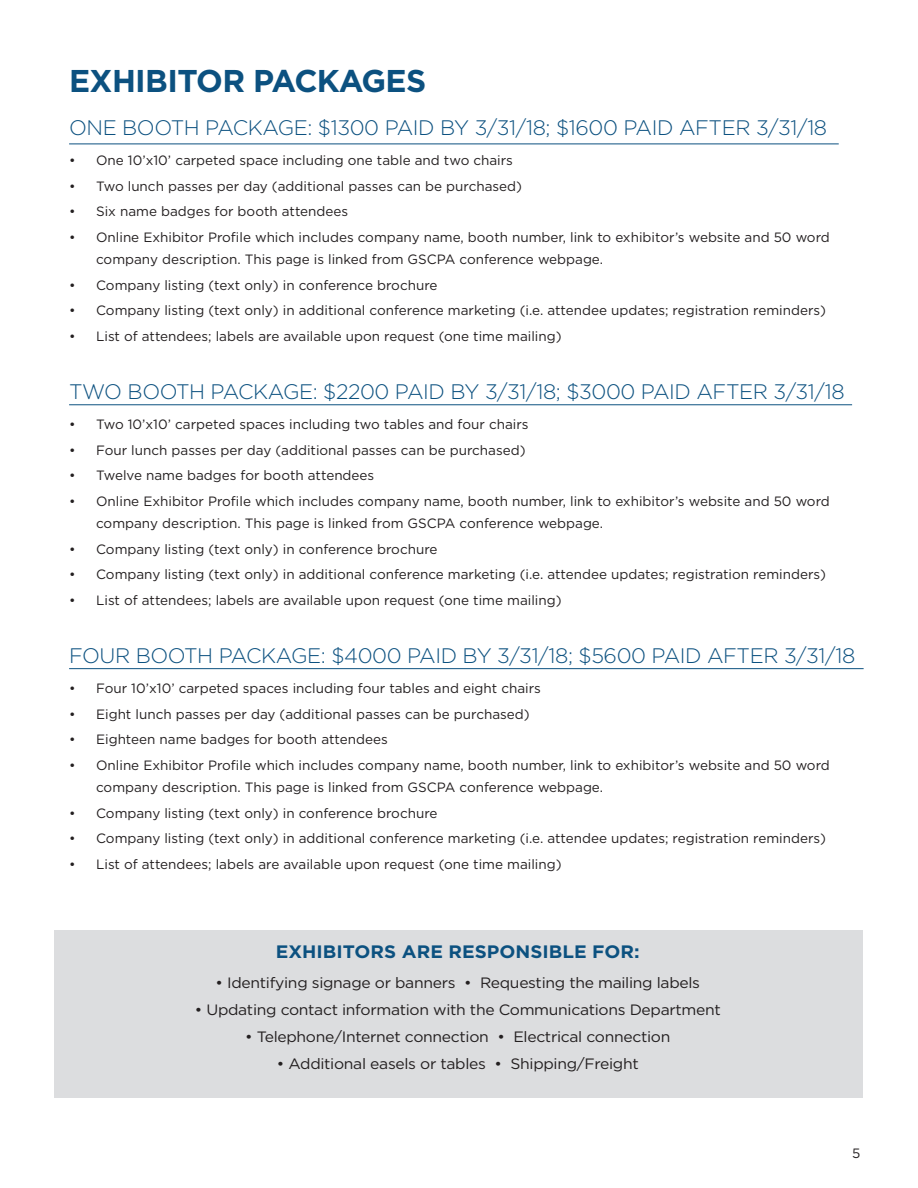
<style>
.page{position:relative;width:918px;height:1188px;background:#fff}
.page>*{position:absolute;margin:0;border:0;box-sizing:border-box;transform-origin:0 0}
.t1{font:700 31.5px "Gotham";letter-spacing:-.02em;color:#0c5180}
.t2{font:300 21px "Gotham";letter-spacing:-.02em;color:#0c5180}
.t3{font:700 18px "Gotham";color:#0c5180;scale:1.05 1}
.t4{font:15px "Gotham";letter-spacing:-.02em;color:#231f20;scale:1.05 1}
.t5{font:13.5px/22.5px "Gotham";color:#231f20}
</style>
<div class="page">
<div style="left:54px;top:930px;width:809px;height:168px;background:#dcdddf"></div>
<hr style="left:69px;top:144px;width:770px;height:1px;background:#0c5180">
<hr style="left:69px;top:404px;width:783px;height:1px;background:#0c5180">
<hr style="left:69px;top:668px;width:795px;height:1px;background:#0c5180">
<h1 class="t1" style="left:69px;top:60px;width:359px">EXHIBITOR PACKAGES</h1>
<h2 class="t2" style="left:69px;top:115px;width:760px">ONE BOOTH PACKAGE: $1300 PAID BY 3/31/18; $1600 PAID AFTER 3/31/18</h2>
<p class="t5" style="left:69px;top:149px;width:445px">• One 10’x10’ carpeted space including one table and two chairs</p>
<p class="t5" style="left:69px;top:174px;width:454px">• Two lunch passes per day (additional passes can be purchased)</p>
<p class="t5" style="left:69px;top:200px;width:281px">• Six name badges for booth attendees</p>
<p class="t5" style="left:96px;top:225px;width:735px;text-indent:-27px">• Online Exhibitor Profile which includes company name, booth number, link to exhibitor’s website and 50 word company description. This page is linked from GSCPA conference webpage.</p>
<p class="t5" style="left:69px;top:273px;width:370px">• Company listing (text only) in conference brochure</p>
<p class="t5" style="left:69px;top:299px;width:758px">• Company listing (text only) in additional conference marketing (i.e. attendee updates; registration reminders)</p>
<p class="t5" style="left:69px;top:325px;width:494px">• List of attendees; labels are available upon request (one time mailing)</p>
<h2 class="t2" style="left:69px;top:379px;width:777px">TWO BOOTH PACKAGE: $2200 PAID BY 3/31/18; $3000 PAID AFTER 3/31/18</h2>
<p class="t5" style="left:69px;top:413px;width:461px">• Two 10’x10’ carpeted spaces including two tables and four chairs</p>
<p class="t5" style="left:69px;top:438px;width:458px">• Four lunch passes per day (additional passes can be purchased)</p>
<p class="t5" style="left:69px;top:464px;width:307px">• Twelve name badges for booth attendees</p>
<p class="t5" style="left:96px;top:489px;width:735px;text-indent:-27px">• Online Exhibitor Profile which includes company name, booth number, link to exhibitor’s website and 50 word company description. This page is linked from GSCPA conference webpage.</p>
<p class="t5" style="left:69px;top:537px;width:370px">• Company listing (text only) in conference brochure</p>
<p class="t5" style="left:69px;top:563px;width:758px">• Company listing (text only) in additional conference marketing (i.e. attendee updates; registration reminders)</p>
<p class="t5" style="left:69px;top:589px;width:494px">• List of attendees; labels are available upon request (one time mailing)</p>
<h2 class="t2" style="left:69px;top:643px;width:788px">FOUR BOOTH PACKAGE: $4000 PAID BY 3/31/18; $5600 PAID AFTER 3/31/18</h2>
<p class="t5" style="left:69px;top:677px;width:473px">• Four 10’x10’ carpeted spaces including four tables and eight chairs</p>
<p class="t5" style="left:69px;top:702px;width:462px">• Eight lunch passes per day (additional passes can be purchased)</p>
<p class="t5" style="left:69px;top:728px;width:320px">• Eighteen name badges for booth attendees</p>
<p class="t5" style="left:96px;top:753px;width:735px;text-indent:-27px">• Online Exhibitor Profile which includes company name, booth number, link to exhibitor’s website and 50 word company description. This page is linked from GSCPA conference webpage.</p>
<p class="t5" style="left:69px;top:801px;width:370px">• Company listing (text only) in conference brochure</p>
<p class="t5" style="left:69px;top:827px;width:758px">• Company listing (text only) in additional conference marketing (i.e. attendee updates; registration reminders)</p>
<p class="t5" style="left:69px;top:853px;width:494px">• List of attendees; labels are available upon request (one time mailing)</p>
<h3 class="t3" style="left:276px;top:940px;width:348px">EXHIBITORS ARE RESPONSIBLE FOR:</h3>
<p class="t4" style="left:216px;top:974px;width:463px">• Identifying signage or banners • Requesting the mailing labels</p>
<p class="t4" style="left:195px;top:1001px;width:502px">• Updating contact information with the Communications Department</p>
<p class="t4" style="left:245px;top:1028px;width:406px">• Telephone/Internet connection • Electrical connection</p>
<p class="t4" style="left:277px;top:1055px;width:346px">• Additional easels or tables • Shipping/Freight</p>
<p class="t5" style="left:852px;top:1142px;width:10px">5</p>
</div>
